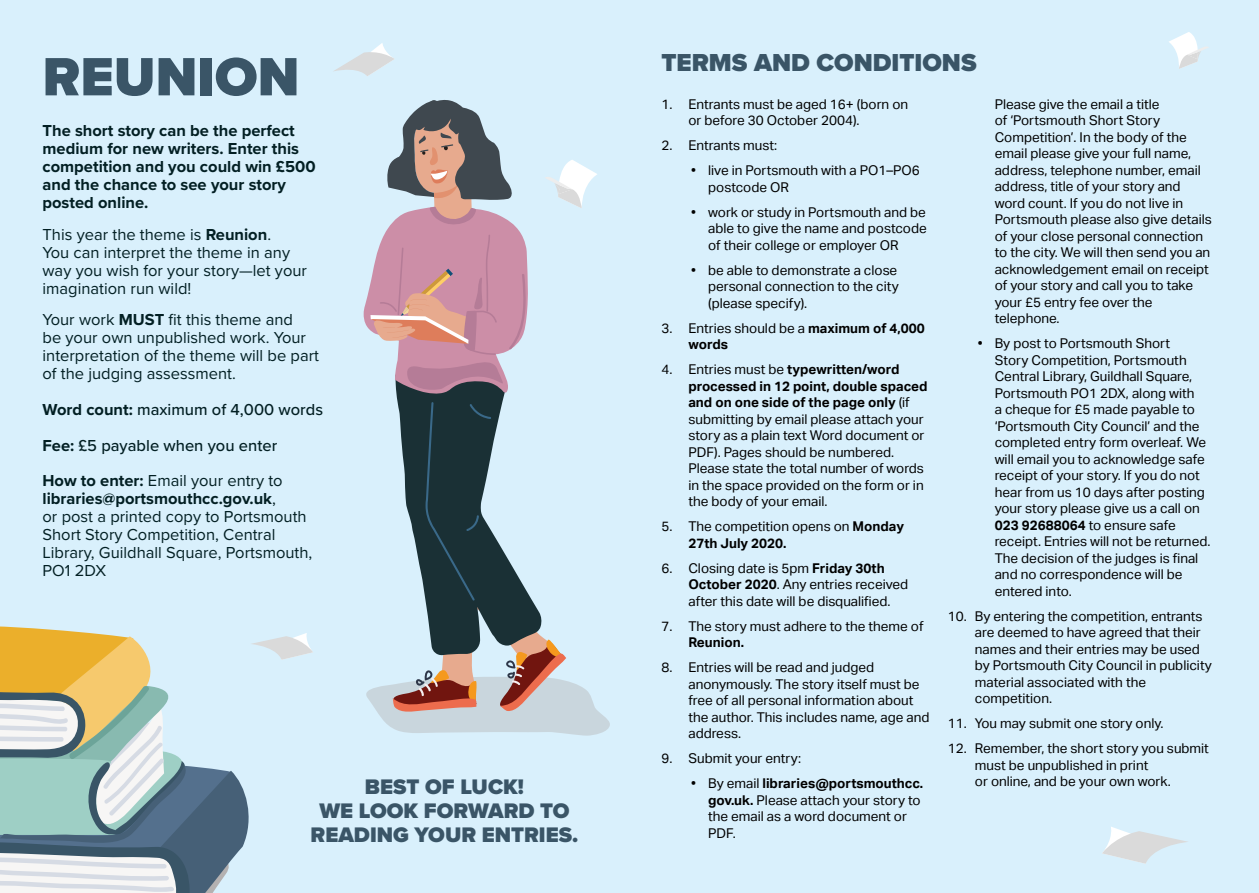
<style>
.page{position:relative;width:1259px;height:893px;background:#d9f0fc}
.page>*{position:absolute;margin:0;border:0;box-sizing:border-box;transform-origin:0 0}
.t1{font:900 55.8px "Proxima Nova";color:#3a5567}
.t2{font:900 25.5px "Proxima Nova";color:#3a5567}
.t3{font:900 21.9px/23.7px "Proxima Nova";color:#3a5567;text-align:center}
.t4{font:16.5px/18px "Proxima Nova";color:#021f23}
.t5{font:700 16.5px/18px "Proxima Nova";color:#021f23}
.t6{font:500 16.5px/35.7px "Proxima Nova";color:#021f23}
.t7{font:13.5px/16.5px "Aktiv Grotesk";color:#000}
.t8{font:700 13.5px/16.5px "Aktiv Grotesk";color:#000}
.s1{font-weight:700}
.s2{font-weight:400}
</style>
<div class="page">
<svg style="left:1169px;top:32px;width:40px;height:37px"></svg>
<svg style="left:363px;top:100px;width:247px;height:636px"></svg>
<svg style="left:1102px;top:827px;width:86px;height:37px"></svg>
<svg style="left:334px;top:43px;width:60px;height:33px"></svg>
<svg style="left:0;top:626px;width:313px;height:267px"></svg>
<h1 class="t1" style="left:43px;top:35px;width:258px">REUNION</h1>
<p class="t5" style="left:43px;top:121px;width:274px">The short story can be the perfect medium for new writers. Enter this competition and you could win £500 and the chance to see your story posted online.</p>
<p class="t4" style="left:43px;top:225px;width:266px">This year the theme is <span class="s1">Reunion</span>.<br>You can interpret the theme in any way you wish for your story—let your imagination run wild!</p>
<p class="t4" style="left:43px;top:310px;width:278px">Your work <span class="s1">MUST</span> fit this theme and<br>be your own unpublished work. Your interpretation of the theme will be part of the judging assessment.</p>
<p class="t6" style="left:43px;top:391px;width:282px"><span class="s1">Word count:</span> maximum of 4,000 words<br><span class="s1">Fee:</span> £5 payable when you enter<br><span class="s1">How to enter:</span> <span class="s2">Email your entry to</span></p>
<p class="t4" style="left:43px;top:489px;width:271px"><span class="s1">libraries@portsmouthcc.gov.uk</span>,<br>or post a printed copy to Portsmouth<br>Short Story Competition, Central<br>Library, Guildhall Square, Portsmouth,<br>PO1 2DX</p>
<h3 class="t3" style="left:311px;top:775px;width:269px">BEST OF LUCK!<br>WE LOOK FORWARD TO<br>READING YOUR ENTRIES.</h3>
<h2 class="t2" style="left:661px;top:44px;width:317px">TERMS AND CONDITIONS</h2>
<p class="t7" style="left:688px;top:96px;width:221px;text-indent:-27px">1. Entrants must be aged 16+ (born on or before 30 October 2004).</p>
<p class="t7" style="left:661px;top:137px;width:117px">2. Entrants must:</p>
<p class="t7" style="left:708px;top:162px;width:213px;text-indent:-17px">• live in Portsmouth with a PO1–PO6 postcode OR</p>
<p class="t7" style="left:708px;top:204px;width:220px;text-align:justify;text-indent:-17px">• work or study in Portsmouth and be able to give the name and postcode of their college or employer OR</p>
<p class="t7" style="left:708px;top:262px;width:192px;text-align:justify;text-indent:-17px">• be able to demonstrate a close personal connection to the city (please specify).</p>
<p class="t8" style="left:688px;top:320px;width:238px;text-indent:-27px"><span class="s2">3. Entries should be a</span> maximum of 4,000 words</p>
<p class="t7" style="left:688px;top:361px;width:240px;text-indent:-27px">4. Entries must be <span class="s1">typewritten/word processed in 12 point, double spaced and on one side of the page only</span> (if submitting by email please attach your story as a plain text Word document or PDF). Pages should be numbered.<br>Please state the total number of words in the space provided on the form or in the body of your email.</p>
<p class="t7" style="left:688px;top:518px;width:217px;text-indent:-27px">5. The competition opens on <span class="s1">Monday<br>27th July 2020.</span></p>
<p class="t7" style="left:688px;top:560px;width:221px;text-indent:-27px">6. Closing date is 5pm <span class="s1">Friday 30th<br>October 2020</span>. Any entries received after this date will be disqualified.</p>
<p class="t7" style="left:661px;top:618px;width:264px">7. The story must adhere to the theme of</p>
<p class="t8" style="left:688px;top:634px;width:57px">Reunion.</p>
<p class="t7" style="left:688px;top:659px;width:242px;text-indent:-27px">8. Entries will be read and judged anonymously. The story itself must be free of all personal information about the author. This includes name, age and address.</p>
<p class="t7" style="left:661px;top:750px;width:141px">9. Submit your entry:</p>
<p class="t7" style="left:708px;top:775px;width:216px;text-indent:-17px">• By email <span class="s1">libraries@portsmouthcc. gov.uk.</span> Please attach your story to the email as a word document or<br>PDF.</p>
<p class="t7" style="left:994px;top:96px;width:219px">Please give the email a title<br>of ‘Portsmouth Short Story<br>Competition’. In the body of the email please give your full name, address, telephone number, email address, title of your story and word count. If you do not live in<br>Portsmouth please also give details of your close personal connection to the city. We will then send you an acknowledgement email on receipt of your story and call you to take your £5 entry fee over the telephone.</p>
<p class="t7" style="left:994px;top:335px;width:217px;text-indent:-17px">• By post to Portsmouth Short<br>Story Competition, Portsmouth<br>Central Library, Guildhall Square,<br>Portsmouth PO1 2DX, along with<br>a cheque for £5 made payable to ‘Portsmouth City Council’ and the completed entry form overleaf. We will email you to acknowledge safe receipt of your story. If you do not hear from us 10 days after posting your story please give us a call on<br><span class="s1">023 92688064</span> to ensure safe receipt. Entries will not be returned.<br>The decision of the judges is final and no correspondence will be entered into.</p>
<p class="t7" style="left:975px;top:608px;width:239px;text-indent:-27px">10. By entering the competition, entrants are deemed to have agreed that their names and their entries may be used by Portsmouth City Council in publicity material associated with the competition.</p>
<p class="t7" style="left:948px;top:715px;width:217px">11. You may submit one story only.</p>
<p class="t7" style="left:975px;top:740px;width:235px;text-indent:-27px">12. Remember, the short story you submit must be unpublished in print<br>or online, and be your own work.</p>
</div>
